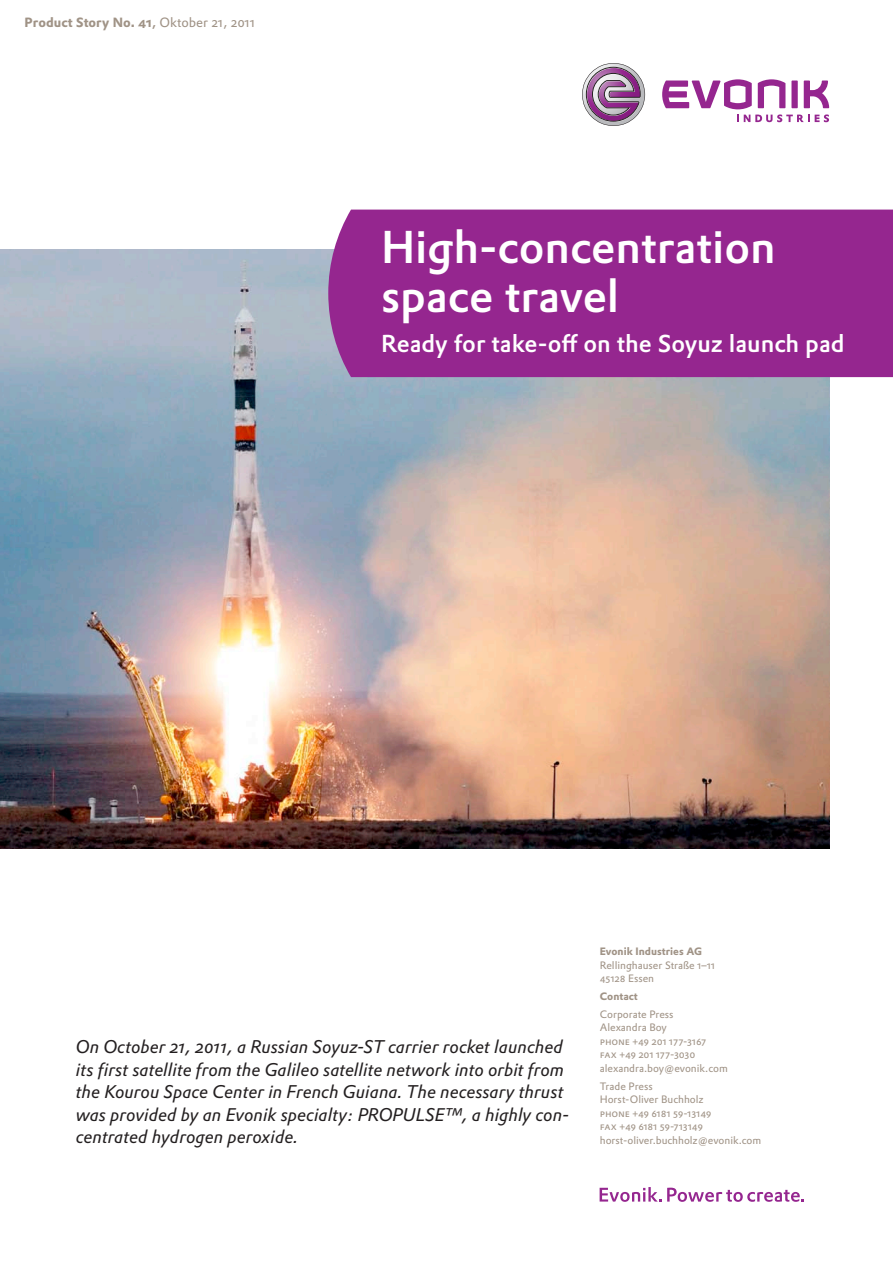
<style>
.page{position:relative;width:893px;height:1263px;background:#fff}
.page>*{position:absolute;margin:0;border:0;box-sizing:border-box;transform-origin:0 0}
.t1{font:500 45px/49.5px "Evonik Prokyon";color:#fff}
.t2{font:500 24px "Evonik Prokyon";color:#fff}
.t3{font:italic 18px/22.5px "Evonik Prokyon";color:#231f20}
.t4{font:700 13.2px "Evonik Prokyon";color:#a09386}
.t5{font:10.5px/13.5px "Evonik Prokyon";color:#a09386}
.t6{font:700 10.5px "Evonik Prokyon";color:#a09386}
.s1{font-weight:500}
.s2{font-weight:400}
</style>
<div class="page">
<img style="left:0;top:250px;width:829px;height:598px">
<div style="left:328px;top:210px;width:565px;height:167px;background:#95268f"></div>
<svg style="left:582px;top:63px;width:63px;height:63px"></svg>
<svg style="left:662px;top:79px;width:167px;height:43px"></svg>
<svg style="left:600px;top:1187px;width:204px;height:15px"></svg>
<p class="t4" style="left:25px;top:12px;width:232px">Product Story No. 41<span class="s1">,</span> <span class="s2">Oktober 21, 2011</span></p>
<h1 class="t1" style="left:381px;top:219px;width:396px">High-concentration space travel</h1>
<h2 class="t2" style="left:381px;top:324px;width:465px">Ready for take-off on the Soyuz launch pad</h2>
<p class="t3" style="left:76px;top:1034px;width:495px">On October 21, 2011, a Russian Soyuz-ST carrier rocket launched its first satellite from the Galileo satellite network into orbit from the Kourou Space Center in French Guiana. The necessary thrust was provided by an Evonik specialty: PROPULSE™, a highly con&shy;centrated hydrogen peroxide.</p>
<p class="t6" style="left:600px;top:943px;width:104px">Evonik Industries AG</p>
<p class="t5" style="left:600px;top:957px;width:117px">Rellinghauser Straße 1–11<br>45128 Essen</p>
<p class="t6" style="left:600px;top:988px;width:40px">Contact</p>
<p class="t5" style="left:600px;top:1007px;width:130px">Corporate Press<br>Alexandra Boy<br>phone +49 201 177-3167<br>fax +49 201 177-3030 alexandra.boy@evonik.com</p>
<p class="t5" style="left:600px;top:1078px;width:163px">Trade Press<br>Horst-Oliver Buchholz<br>phone +49 6181 59-13149<br>fax +49 6181 59-713149 horst-oliver.buchholz@evonik.com</p>
</div>
